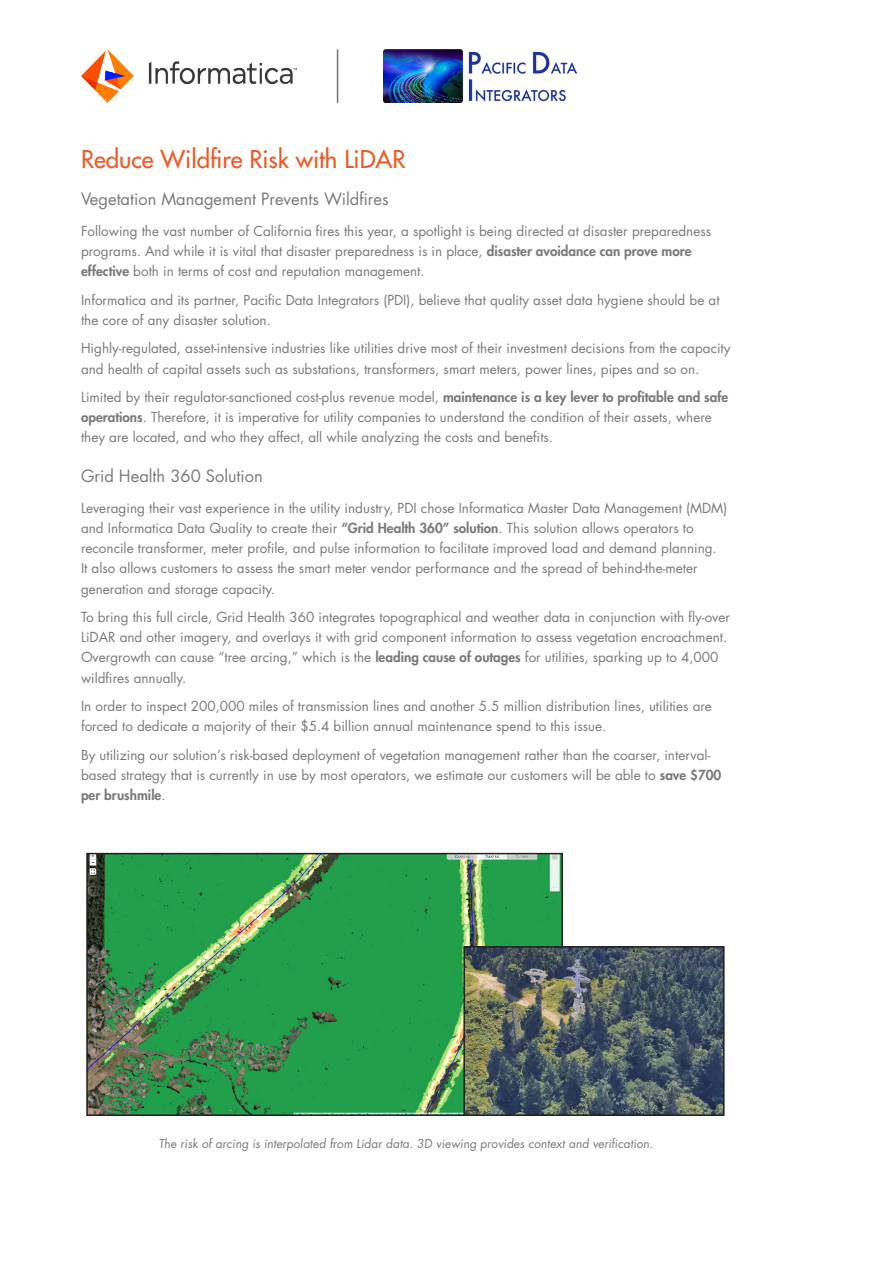
<style>
.page{position:relative;width:893px;height:1263px;background:#fff}
.page>*{position:absolute;margin:0;border:0;box-sizing:border-box;transform-origin:0 0}
.header_1{font:500 24px "Futura Std";color:#f15924}
.header_1-2{font:16.5px "Futura Std";color:#78797a}
.Body_Text{font:16.5px "Futura Std";color:#78797a}
.Body_Text-2{font:13.5px/20.2px "Futura Std";color:#78797a}
.Footnote{font:12px "Futura Std";color:#78797a}
.s1{font-weight:800}
</style>
<div class="page">
<img style="left:89px;top:856px;width:471px;height:257px">
<div style="left:86px;top:853px;width:477px;height:263px;border:2px solid #231f20"></div>
<img style="left:466px;top:949px;width:256px;height:164px">
<div style="left:463px;top:946px;width:262px;height:170px;border:2px solid #231f20"></div>
<img style="left:81px;top:49px;width:215px;height:53px">
<img style="left:384px;top:50px;width:192px;height:52px">
<img style="left:336px;top:49px;width:3px;height:53px">
<p class="header_1" style="left:81px;top:144px;width:326px">Reduce Wildfire Risk with LiDAR</p>
<p class="header_1-2" style="left:81px;top:188px;width:309px">Vegetation Management Prevents Wildfires</p>
<p class="Body_Text-2" style="left:81px;top:221px;width:632px">Following the vast number of California fires this year, a spotlight is being directed at disaster preparedness programs. And while it is vital that disaster preparedness is in place, <span class="s1">disaster avoidance can prove more effective</span> both in terms of cost and reputation management.</p>
<p class="Body_Text-2" style="left:81px;top:290px;width:640px">Informatica and its partner, Pacific Data Integrators (PDI), believe that quality asset data hygiene should be at the core of any disaster solution.</p>
<p class="Body_Text-2" style="left:81px;top:338px;width:651px">Highly-regulated, asset-intensive industries like utilities drive most of their investment decisions from the capacity and health of capital assets such as substations, transformers, smart meters, power lines, pipes and so on.</p>
<p class="Body_Text-2" style="left:81px;top:387px;width:649px">Limited by their regulator-sanctioned cost-plus revenue model, <span class="s1">maintenance is a key lever to profitable and safe operations</span>. Therefore, it is imperative for utility companies to understand the condition of their assets, where they are located, and who they affect, all while analyzing the costs and benefits.</p>
<p class="Body_Text" style="left:81px;top:465px;width:183px">Grid Health 360 Solution</p>
<p class="Body_Text-2" style="left:81px;top:498px;width:648px">Leveraging their vast experience in the utility industry, PDI chose Informatica Master Data Management (MDM) and Informatica Data Quality to create their <span class="s1">“Grid Health 360” solution</span>. This solution allows operators to reconcile transformer, meter profile, and pulse information to facilitate improved load and demand planning.<br>It also allows customers to assess the smart meter vendor performance and the spread of behind-the-meter generation and storage capacity.</p>
<p class="Body_Text-2" style="left:81px;top:607px;width:650px">To bring this full circle, Grid Health 360 integrates topographical and weather data in conjunction with fly-over LiDAR and other imagery, and overlays it with grid component information to assess vegetation encroachment.<br>Overgrowth can cause “tree arcing,” which is the <span class="s1">leading cause of outages</span> for utilities, sparking up to 4,000 wildfires annually.</p>
<p class="Body_Text-2" style="left:81px;top:696px;width:632px">In order to inspect 200,000 miles of transmission lines and another 5.5 million distribution lines, utilities are forced to dedicate a majority of their $5.4 billion annual maintenance spend to this issue.</p>
<p class="Body_Text-2" style="left:81px;top:745px;width:642px">By utilizing our solution’s risk-based deployment of vegetation management rather than the coarser, interval&shy;based strategy that is currently in use by most operators, we estimate our customers will be able to <span class="s1">save $700 per brushmile</span>.</p>
<p class="Footnote" style="left:159px;top:1136px;width:497px">The risk of arcing is interpolated from Lidar data. 3D viewing provides context and verification.</p>
</div>
